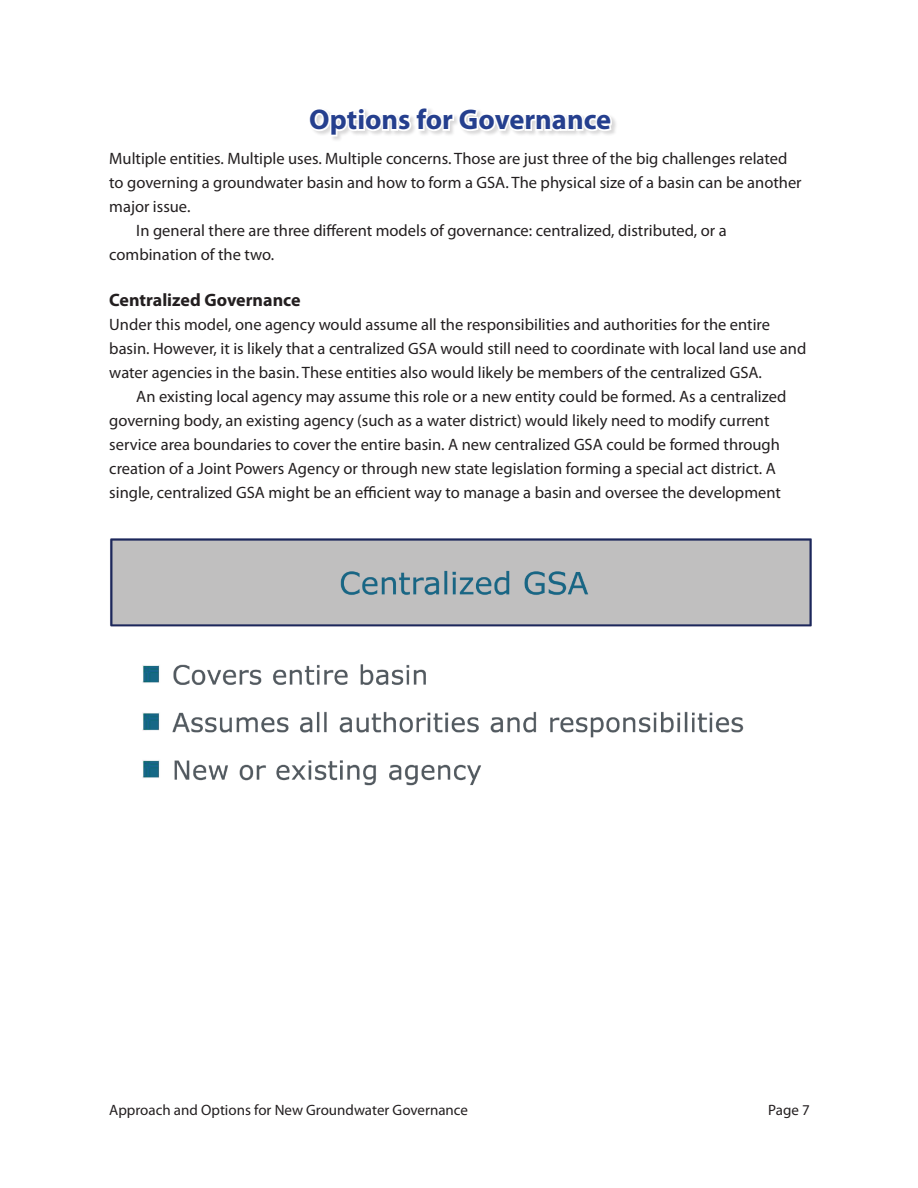
<style>
.page{position:relative;width:918px;height:1188px;background:#fff}
.page>*{position:absolute;margin:0;border:0;box-sizing:border-box;transform-origin:0 0}
.main_head{font:700 28.5px "Myriad Pro";color:#253f8e}
.sub{font:700 18px "Myriad Pro";color:#231f20}
.body{font:16.5px/24px "Myriad Pro";color:#231f20}
.body_no_indent{font:16.5px/24px "Myriad Pro";color:#231f20}
.folio{font:15px "Myriad Pro";color:#231f20}
</style>
<div class="page">
<img style="left:110px;top:538px;width:702px;height:248px">
<svg style="left:312px;top:109px;width:301px;height:31px"></svg>
<p class="main_head" style="left:309px;top:101px;width:303px">Options for Governance</p>
<p class="body_no_indent" style="left:109px;top:146px;width:694px">Multiple entities. Multiple uses. Multiple concerns. Those are just three of the big challenges related to governing a groundwater basin and how to form a GSA. The physical size of a basin can be another major issue.</p>
<p class="body" style="left:109px;top:218px;width:619px;text-indent:27px">In general there are three different models of governance: centralized, distributed, or a combination of the two.</p>
<p class="sub" style="left:109px;top:289px;width:193px">Centralized Governance</p>
<p class="body_no_indent" style="left:109px;top:313px;width:699px">Under this model, one agency would assume all the responsibilities and authorities for the entire basin. However, it is likely that a centralized GSA would still need to coordinate with local land use and water agencies in the basin. These entities also would likely be members of the centralized GSA.</p>
<p class="body" style="left:109px;top:385px;width:679px;text-indent:27px">An existing local agency may assume this role or a new entity could be formed. As a centralized governing body, an existing agency (such as a water district) would likely need to modify current service area boundaries to cover the entire basin. A new centralized GSA could be formed through creation of a Joint Powers Agency or through new state legislation forming a special act district. A single, centralized GSA might be an efficient way to manage a basin and oversee the development</p>
<p class="folio" style="left:109px;top:1100px;width:360px">Approach and Options for New Groundwater Governance</p>
<p class="folio" style="left:768px;top:1100px;width:43px">Page 7</p>
</div>
